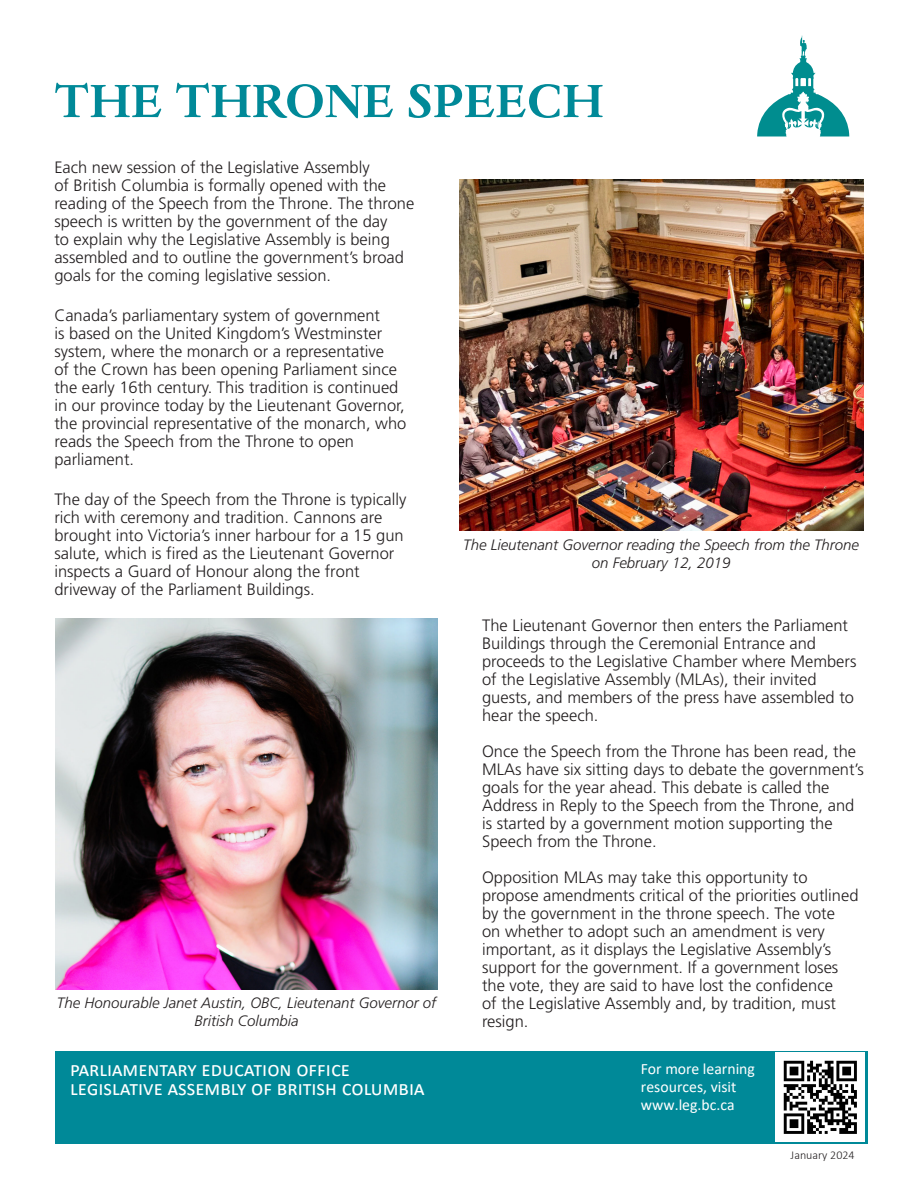
<style>
.page{position:relative;width:918px;height:1188px;background:#fff}
.page>*{position:absolute;margin:0;border:0;box-sizing:border-box;transform-origin:0 0}
.t1{font:700 54px "Dante MT Pro";color:#008998}
.t2{font:21px "Calibri";color:#fff}
.t3{font:300 16.5px/18px "Frutiger LT Std";color:#231f20}
.t4{font:15.75px/18px "Calibri";color:#fff}
.t5{font:italic 300 15px/18px "Frutiger LT Std";color:#231f20;text-align:center}
.t6{font:300 12px "Calibri";color:#231f20}
</style>
<div class="page">
<div style="left:56px;top:1051px;width:812px;height:92px;background:#008998"></div>
<div style="left:765px;top:1051px;width:103px;height:92px;background:linear-gradient(to bottom,#008998,#008998)"></div>
<svg style="left:757px;top:36px;width:92px;height:100px"></svg>
<img style="left:459px;top:179px;width:404px;height:352px">
<img style="left:56px;top:618px;width:382px;height:372px">
<img style="left:775px;top:1053px;width:89px;height:89px">
<p class="t1" style="left:54px;top:70px;width:551px">THE THRONE SPEECH</p>
<p class="t3" style="left:54px;top:159px;width:362px">Each new session of the Legislative Assembly<br>of British Columbia is formally opened with the reading of the Speech from the Throne. The throne speech is written by the government of the day<br>to explain why the Legislative Assembly is being assembled and to outline the government’s broad goals for the coming legislative session.</p>
<p class="t3" style="left:54px;top:307px;width:354px">Canada’s parliamentary system of government<br>is based on the United Kingdom’s Westminster system, where the monarch or a representative<br>of the Crown has been opening Parliament since the early 16th century. This tradition is continued in our province today by the Lieutenant Governor, the provincial representative of the monarch, who reads the Speech from the Throne to open parliament.</p>
<p class="t3" style="left:54px;top:490px;width:354px">The day of the Speech from the Throne is typically rich with ceremony and tradition. Cannons are brought into Victoria’s inner harbour for a 15 gun salute, which is fired as the Lieutenant Governor inspects a Guard of Honour along the front driveway of the Parliament Buildings.</p>
<p class="t5" style="left:57px;top:994px;width:381px">The Honourable Janet Austin, OBC, Lieutenant Governor of<br>British Columbia</p>
<p class="t2" style="left:70px;top:1054px;width:281px">Parliamentary Education Office</p>
<p class="t2" style="left:70px;top:1074px;width:356px">Legislative Assembly of British Columbia</p>
<p class="t5" style="left:463px;top:536px;width:397px">The Lieutenant Governor reading the Speech from the Throne on February 12, 2019</p>
<p class="t3" style="left:482px;top:616px;width:376px">The Lieutenant Governor then enters the Parliament Buildings through the Ceremonial Entrance and proceeds to the Legislative Chamber where Members of the Legislative Assembly (MLAs), their invited guests, and members of the press have assembled to hear the speech.</p>
<p class="t3" style="left:482px;top:742px;width:383px">Once the Speech from the Throne has been read, the MLAs have six sitting days to debate the government’s goals for the year ahead. This debate is called the Address in Reply to the Speech from the Throne, and is started by a government motion supporting the Speech from the Throne.</p>
<p class="t3" style="left:482px;top:868px;width:378px">Opposition MLAs may take this opportunity to propose amendments critical of the priorities outlined by the government in the throne speech. The vote<br>on whether to adopt such an amendment is very important, as it displays the Legislative Assembly’s support for the government. If a government loses the vote, they are said to have lost the confidence<br>of the Legislative Assembly and, by tradition, must resign.</p>
<p class="t4" style="left:641px;top:1059px;width:116px">For more learning resources, visit www.leg.bc.ca</p>
<p class="t6" style="left:791px;top:1147px;width:65px">January 2024</p>
</div>
